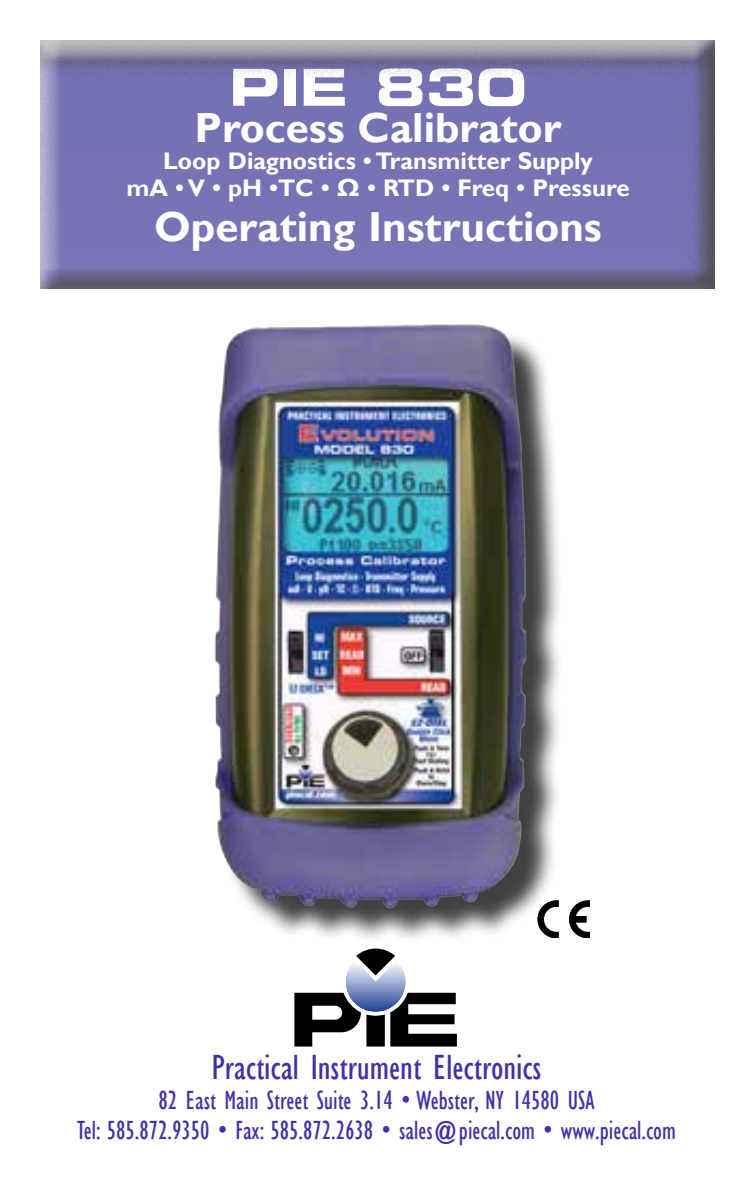
<style>
.page{position:relative;width:756px;height:1188px;background:#fff}
.page>*{position:absolute;margin:0;border:0;box-sizing:border-box;transform-origin:0 0}
.t1{font:51px "Eurostile LT Std Bold Ex 2";color:#fff}
.t2{font:700 42px "Gill Sans";color:#fff}
.t3{font:condensed 36px "Gill Sans";color:#3e34a8}
.t4{font:condensed 27px/30px "Gill Sans";color:#3e34a8;text-align:center;scale:.95 1}
.t5{font:700 24px/27px "Gill Sans";color:#fff;text-align:center}
.s1{font-family:"Eurostile LT Std Bold Ex 2";font-weight:400}
</style>
<div class="page">
<div style="left:38px;top:41px;width:679px;height:251px;background:#000;opacity:.75"></div>
<div style="left:219px;top:329px;width:345px;height:615px;background:#000;opacity:.75"></div>
<img style="left:214px;top:324px;width:313px;height:586px">
<svg style="left:356px;top:949px;width:39px;height:12px"></svg>
<hr style="left:346px;top:992px;width:59px;height:1px;background:#748abe">
<hr style="left:346px;top:991px;width:59px;height:1px;background:#798ec0">
<hr style="left:346px;top:990px;width:59px;height:1px;background:#7d91c2">
<hr style="left:346px;top:989px;width:59px;height:1px;background:#8295c4">
<hr style="left:346px;top:988px;width:59px;height:1px;background:#8799c6">
<hr style="left:346px;top:987px;width:59px;height:1px;background:#8a9cc8">
<hr style="left:346px;top:986px;width:59px;height:1px;background:#8fa0ca">
<hr style="left:346px;top:985px;width:59px;height:1px;background:#94a4cd">
<hr style="left:346px;top:984px;width:59px;height:1px;background:#98a7ce">
<hr style="left:346px;top:983px;width:59px;height:1px;background:#9dacd1">
<hr style="left:346px;top:982px;width:59px;height:1px;background:#a1b0d3">
<hr style="left:346px;top:981px;width:59px;height:1px;background:#a6b4d5">
<hr style="left:346px;top:980px;width:59px;height:1px;background:#aab7d7">
<hr style="left:346px;top:979px;width:59px;height:1px;background:#afbbd9">
<hr style="left:346px;top:978px;width:59px;height:1px;background:#b4bfdb">
<hr style="left:346px;top:977px;width:59px;height:1px;background:#b7c2dd">
<hr style="left:346px;top:976px;width:59px;height:1px;background:#bcc6e0">
<hr style="left:346px;top:975px;width:59px;height:1px;background:#c1cae2">
<hr style="left:346px;top:974px;width:59px;height:1px;background:#c6cfe4">
<hr style="left:346px;top:973px;width:59px;height:1px;background:#cad2e6">
<hr style="left:346px;top:972px;width:59px;height:1px;background:#ced6e8">
<hr style="left:346px;top:971px;width:59px;height:1px;background:#d3daea">
<hr style="left:346px;top:970px;width:59px;height:1px;background:#d7ddec">
<hr style="left:346px;top:969px;width:59px;height:1px;background:#dce1ee">
<hr style="left:346px;top:968px;width:59px;height:1px;background:#e1e5f1">
<hr style="left:346px;top:967px;width:59px;height:1px;background:#e4e8f2">
<hr style="left:346px;top:966px;width:59px;height:1px;background:#e9edf5">
<hr style="left:346px;top:965px;width:59px;height:1px;background:#eef1f7">
<hr style="left:346px;top:964px;width:59px;height:1px;background:#f3f5f9">
<hr style="left:346px;top:963px;width:59px;height:1px;background:#f7f8fb">
<hr style="left:346px;top:962px;width:59px;height:1px;background:#fbfcfd">
<svg style="left:294px;top:993px;width:163px;height:54px"></svg>
<svg style="left:538px;top:901px;width:20px;height:37px"></svg>
<svg style="left:569px;top:901px;width:21px;height:37px"></svg>
<h1 class="t1" style="left:229px;top:51px;width:299px">PIE 830</h1>
<h2 class="t2" style="left:194px;top:102px;width:369px">Process Calibrator</h2>
<p class="t5" style="left:126px;top:148px;width:505px">Loop Diagnostics • Transmitter Supply<br>mA • V • pH •TC • <span class="s1">Ω</span> • RTD • Freq • Pressure</p>
<h2 class="t2" style="left:154px;top:201px;width:449px">Operating Instructions</h2>
<h3 class="t3" style="left:211px;top:1046px;width:332px">Practical Instrument Electronics</h3>
<p class="t4" style="left:77px;top:1085px;width:632px">82 East Main Street Suite 3.14 • Webster, NY 14580 USA<br>Tel: 585.872.9350 • Fax: 585.872.2638 • sales@piecal.com • www.piecal.com</p>
</div>
